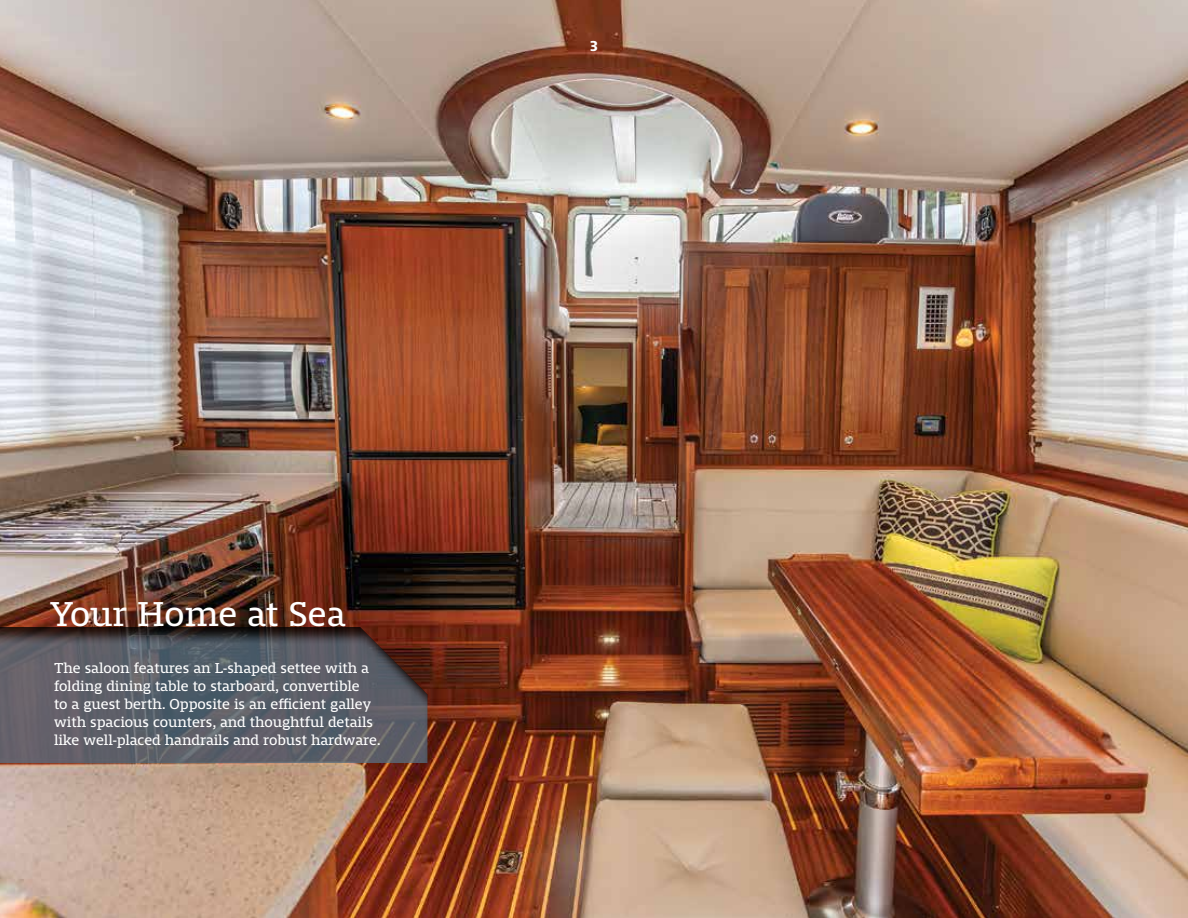
<style>
.page{position:relative;width:1188px;height:918px;background:#fff}
.page>*{position:absolute;margin:0;border:0;box-sizing:border-box;transform-origin:0 0}
.t1{font:36px "Mislab Std";color:#fff}
.t2{font:15px/18px "Mislab Std";color:#fff}
.t3{font:700 15px "Mislab Std";color:#fff}
</style>
<div class="page">
<img style="left:0;top:0;width:1188px;height:918px">
<svg style="left:0;top:626px;width:429px;height:138px;background:#58575e"></svg>
<p class="t3" style="left:590px;top:39px;width:10px">3</p>
<h1 class="t1" style="left:50px;top:596px;width:297px">Your Home at Sea</h1>
<p class="t2" style="left:54px;top:659px;width:328px">The saloon features an L-shaped settee with a folding dining table to starboard, convertible<br>to a guest berth. Opposite is an efficient galley with spacious counters, and thoughtful details like well-placed handrails and robust hardware.</p>
</div>
